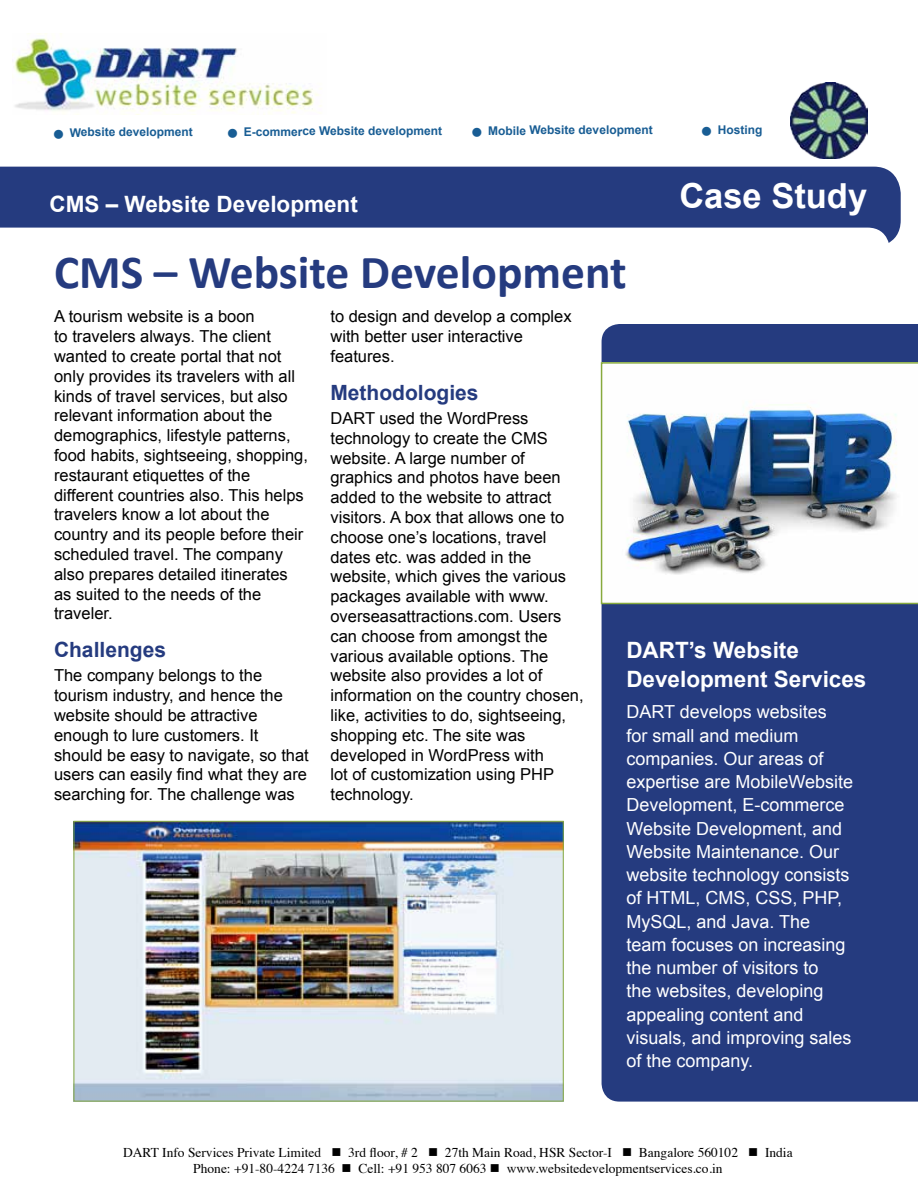
<style>
.page{position:relative;width:918px;height:1188px;background:#fff}
.page>*{position:absolute;margin:0;border:0;box-sizing:border-box;transform-origin:0 0}
.t1{font:700 47.55px "Calibri";color:#253b7f}
.t2{font:700 34.5px "Arial";color:#fff}
.t3{font:700 22.5px/28.7px "Arial";color:#fff}
.t4{font:700 21px "Arial";color:#253b7f}
.t5{font:18px/23.2px "Arial";color:#fff}
.t6{font:16.5px/19.8px "Arial";color:#000}
.t7{font:13.5px/16.2px "Times";color:#000;text-align:center}
.t8{font:700 12px "Arial";letter-spacing:-.005em;color:#185d94}
</style>
<div class="page">
<div style="left:0;top:167px;width:901px;height:75px;background:#253b7f"></div>
<svg style="left:0;top:228px;width:890px;height:15px"></svg>
<img style="left:791px;top:83px;width:76px;height:76px">
<img style="left:12px;top:33px;width:309px;height:82px">
<div style="left:602px;top:324px;width:316px;height:778px;background:#253b7f"></div>
<img style="left:601px;top:362px;width:317px;height:242px">
<img style="left:75px;top:823px;width:487px;height:277px">
<div style="left:73px;top:821px;width:491px;height:281px;border:1px solid #87aa3e"></div>
<p class="t8" style="left:54px;top:124px;width:140px">■ Website development</p>
<p class="t8" style="left:228px;top:123px;width:216px">■ E-commerce Website development</p>
<p class="t8" style="left:473px;top:122px;width:182px">■ Mobile Website development</p>
<p class="t8" style="left:702px;top:121px;width:62px">■ Hosting</p>
<h3 class="t3" style="left:50px;top:190px;width:310px">CMS – Website Development</h3>
<h1 class="t1" style="left:54px;top:241px;width:574px">CMS – Website Development</h1>
<h2 class="t2" style="left:679px;top:173px;width:189px">Case Study</h2>
<p class="t6" style="left:54px;top:307px;width:256px">A tourism website is a boon<br>to travelers always. The client wanted to create portal that not only provides its travelers with all kinds of travel services, but also relevant information about the demographics, lifestyle patterns, food habits, sightseeing, shopping, restaurant etiquettes of the different countries also. This helps travelers know a lot about the country and its people before their scheduled travel. The company also prepares detailed itinerates as suited to the needs of the traveler.</p>
<p class="t4" style="left:54px;top:636px;width:114px">Challenges</p>
<p class="t6" style="left:54px;top:666px;width:256px">The company belongs to the tourism industry, and hence the website should be attractive enough to lure customers. It should be easy to navigate, so that users can easily find what they are searching for. The challenge was</p>
<p class="t6" style="left:330px;top:307px;width:243px">to design and develop a complex with better user interactive features.</p>
<p class="t4" style="left:330px;top:379px;width:150px">Methodologies</p>
<p class="t6" style="left:330px;top:408px;width:255px">DART used the WordPress technology to create the CMS website. A large number of graphics and photos have been added to the website to attract visitors. A box that allows one to choose one’s locations, travel dates etc. was added in the website, which gives the various packages available with www. overseasattractions.com. Users can choose from amongst the various available options. The website also provides a lot of information on the country chosen, like, activities to do, sightseeing, shopping etc. The site was developed in WordPress with<br>lot of customization using PHP technology.</p>
<h3 class="t3" style="left:626px;top:636px;width:242px">DART’s Website<br>Development Services</h3>
<p class="t5" style="left:626px;top:701px;width:228px">DART develops websites<br>for small and medium companies. Our areas of expertise are MobileWebsite<br>Development, E-commerce<br>Website Development, and<br>Website Maintenance. Our website technology consists of HTML, CMS, CSS, PHP,<br>MySQL, and Java. The team focuses on increasing the number of visitors to<br>the websites, developing appealing content and visuals, and improving sales of the company.</p>
<p class="t7" style="left:123px;top:1143px;width:671px">DART Info Services Private Limited ■ 3rd floor, # 2 ■ 27th Main Road, HSR Sector-I ■ Bangalore 560102 ■ India<br>Phone: +91-80-4224 7136 ■ Cell: +91 953 807 6063 ■ www.websitedevelopmentservices.co.in</p>
</div>
